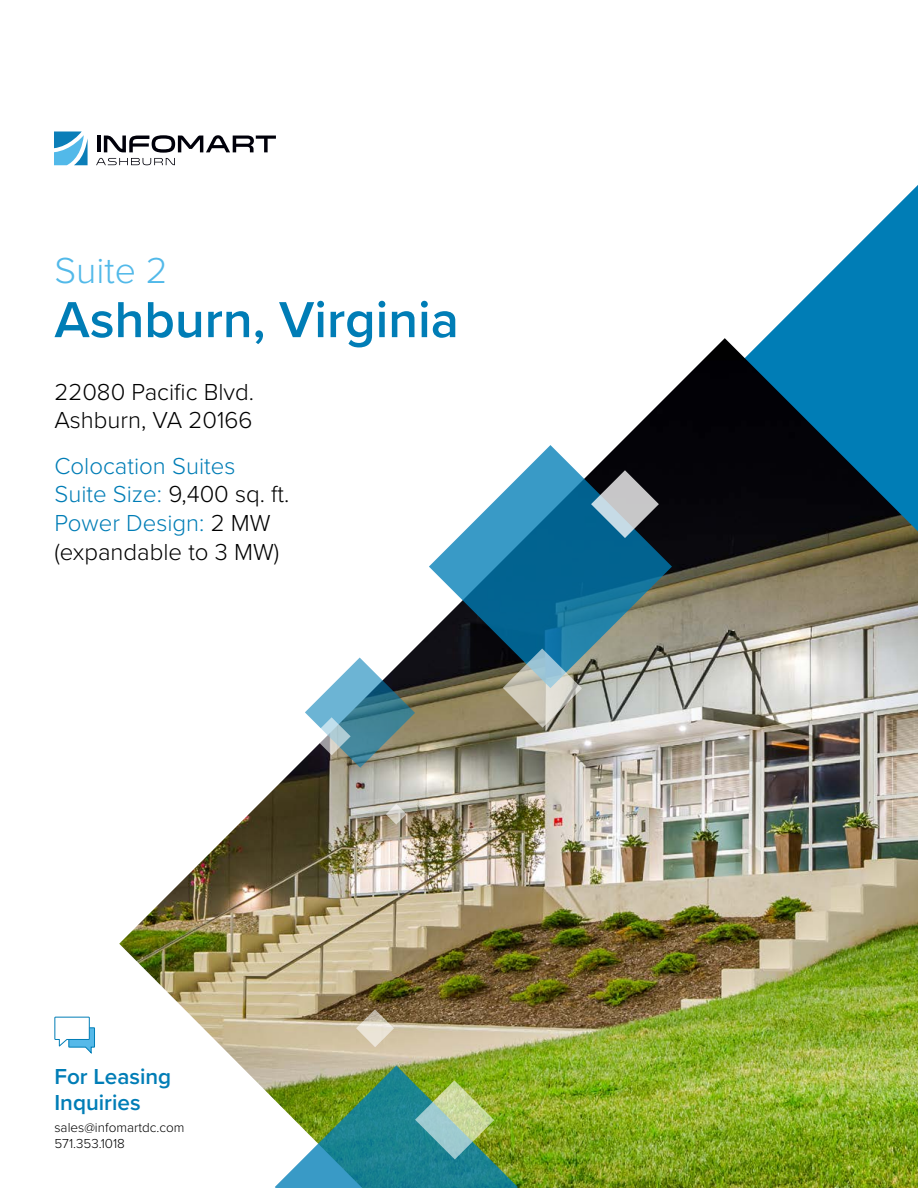
<style>
.page{position:relative;width:918px;height:1188px;background:#fff}
.page>*{position:absolute;margin:0;border:0;box-sizing:border-box;transform-origin:0 0}
.t1{font:600 52.5px "Proxima Nova";color:#007db6}
.t2{font:300 37.5px "Proxima Nova";color:#52b9e9}
.t3{font:300 24px/28.8px "Proxima Nova";color:#007db6}
.t4{font:300 24px/28.8px "Proxima Nova";color:#000}
.t5{font:600 22.5px/25.5px "Proxima Nova";color:#007db6}
.t6{font:300 13.5px/16.2px "Proxima Nova";color:#000}
.s1{color:#000}
</style>
<div class="page">
<svg style="left:765px;top:185px;width:153px;height:153px"></svg>
<img style="left:119px;top:338px;width:799px;height:850px">
<svg style="left:429px;top:445px;width:243px;height:243px"></svg>
<svg style="left:591px;top:470px;width:68px;height:68px;background:#647682"></svg>
<svg style="left:503px;top:649px;width:79px;height:79px;background:#94a19c"></svg>
<svg style="left:275px;top:1066px;width:243px;height:122px;background:#629e77"></svg>
<svg style="left:386px;top:804px;width:21px;height:21px"></svg>
<svg style="left:305px;top:658px;width:110px;height:110px"></svg>
<svg style="left:356px;top:1009px;width:38px;height:38px"></svg>
<svg style="left:54px;top:1016px;width:41px;height:38px"></svg>
<svg style="left:54px;top:132px;width:34px;height:33px"></svg>
<svg style="left:96px;top:135px;width:180px;height:30px"></svg>
<h2 class="t2" style="left:54px;top:243px;width:115px">Suite 2</h2>
<h1 class="t1" style="left:54px;top:281px;width:406px">Ashburn, Virginia</h1>
<p class="t4" style="left:54px;top:376px;width:201px">22080 Pacific Blvd.<br>Ashburn, VA 20166</p>
<p class="t3" style="left:54px;top:450px;width:237px">Colocation Suites<br>Suite Size: <span class="s1">9,400 sq. ft.<br></span>Power Design: <span class="s1">2 MW (expandable to 3 MW)</span></p>
<p class="t5" style="left:54px;top:1063px;width:118px">For Leasing<br>Inquiries</p>
<p class="t6" style="left:54px;top:1119px;width:131px">sales@infomartdc.com<br>571.353.1018</p>
</div>
